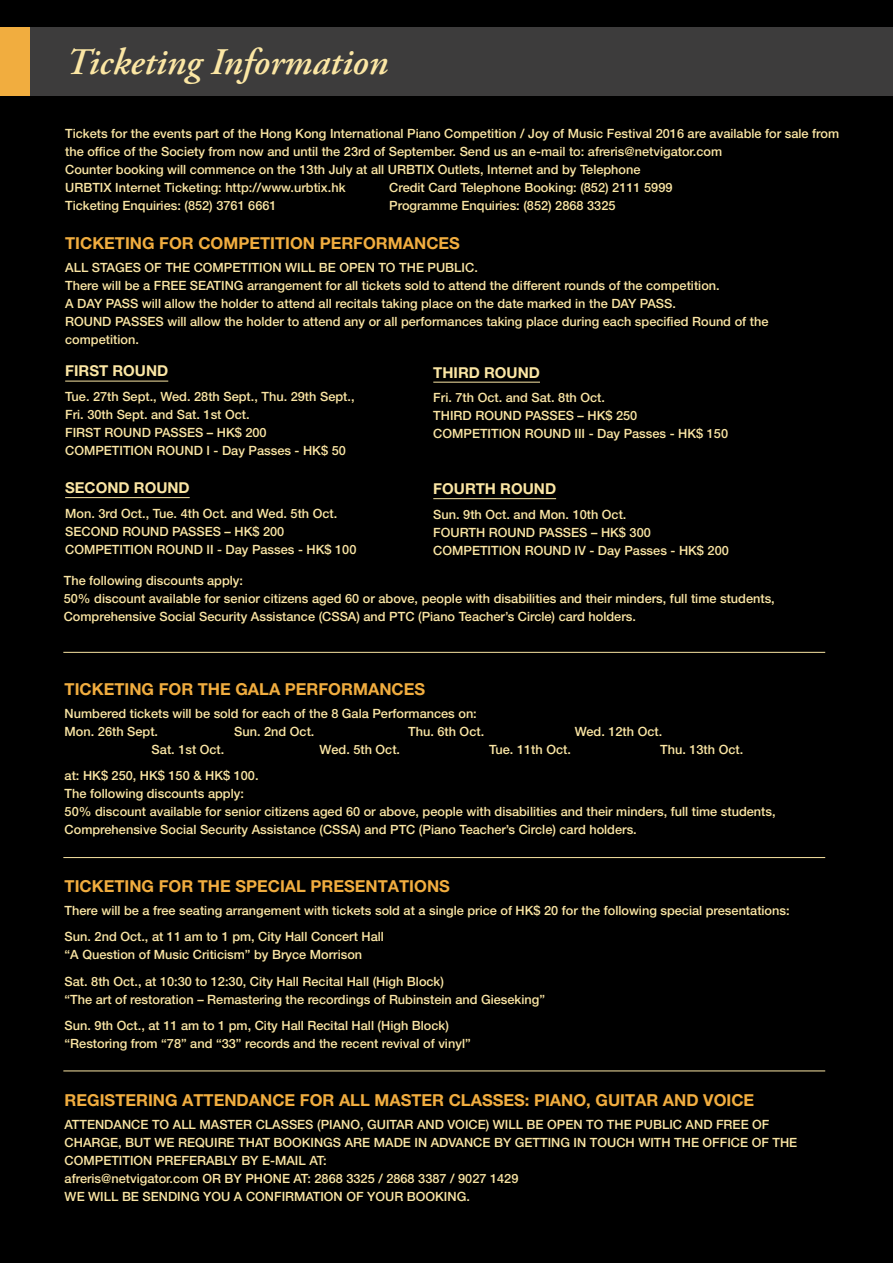
<style>
.page{position:relative;width:893px;height:1263px;background:#000}
.page>*{position:absolute;margin:0;border:0;box-sizing:border-box;transform-origin:0 0}
.t1{font:italic 600 37.5px "Adobe Garamond Pro";color:#fbe6a4}
.t2{font:700 16.5px "Helvetica Neue LT Pro";color:#f1ad3f}
.t3{font:700 15px "Helvetica Neue LT Pro";color:#fbe6a4}
.t4{font:500 12.75px/18px "Helvetica Neue LT Pro";color:#fbe6a4}
</style>
<div class="page">
<div style="left:0;top:28px;width:893px;height:68px;background:#3d3c3c"></div>
<hr style="left:65px;top:381px;width:103px;height:1px;background:#fbe6a4">
<hr style="left:65px;top:497px;width:125px;height:1px;background:#fbe6a4">
<hr style="left:433px;top:382px;width:107px;height:1px;background:#fbe6a4">
<hr style="left:433px;top:498px;width:123px;height:1px;background:#fbe6a4">
<hr style="left:63px;top:652px;width:762px;height:1px;background:#fbe6a4">
<hr style="left:63px;top:857px;width:762px;height:1px;background:#fbe6a4">
<hr style="left:63px;top:1070px;width:762px;height:1px;background:#fbe6a4">
<div style="left:0;top:28px;width:29px;height:68px;background:#f1ad3f"></div>
<h1 class="t1" style="left:66px;top:40px;width:324px">Ticketing Information</h1>
<p class="t4" style="left:65px;top:124px;width:775px">Tickets for the events part of the Hong Kong International Piano Competition / Joy of Music Festival 2016 are available for sale from the office of the Society from now and until the 23rd of September. Send us an e-mail to: afreris@netvigator.com<br>Counter booking will commence on the 13th July at all URBTIX Outlets, Internet and by Telephone<br>URBTIX Internet Ticketing: http://www.urbtix.hk</p>
<p class="t4" style="left:389px;top:178px;width:285px">Credit Card Telephone Booking: (852) 2111 5999</p>
<p class="t4" style="left:65px;top:196px;width:213px">Ticketing Enquiries: (852) 3761 6661</p>
<p class="t4" style="left:389px;top:196px;width:228px">Programme Enquiries: (852) 2868 3325</p>
<p class="t2" style="left:65px;top:233px;width:396px">TICKETING FOR COMPETITION PERFORMANCES</p>
<p class="t4" style="left:65px;top:258px;width:705px">ALL STAGES OF THE COMPETITION WILL BE OPEN TO THE PUBLIC.<br>There will be a FREE SEATING arrangement for all tickets sold to attend the different rounds of the competition.<br>A DAY PASS will allow the holder to attend all recitals taking place on the date marked in the DAY PASS.<br>ROUND PASSES will allow the holder to attend any or all performances taking place during each specified Round of the competition.</p>
<p class="t3" style="left:65px;top:362px;width:105px">FIRST ROUND</p>
<p class="t4" style="left:65px;top:387px;width:291px">Tue. 27th Sept., Wed. 28th Sept., Thu. 29th Sept., Fri. 30th Sept. and Sat. 1st Oct.<br>FIRST ROUND PASSES – HK$ 200<br>COMPETITION ROUND I - Day Passes - HK$ 50</p>
<p class="t3" style="left:65px;top:478px;width:126px">SECOND ROUND</p>
<p class="t4" style="left:65px;top:504px;width:293px">Mon. 3rd Oct., Tue. 4th Oct. and Wed. 5th Oct.<br>SECOND ROUND PASSES – HK$ 200<br>COMPETITION ROUND II - Day Passes - HK$ 100</p>
<p class="t3" style="left:433px;top:363px;width:108px">THIRD ROUND</p>
<p class="t4" style="left:433px;top:388px;width:296px">Fri. 7th Oct. and Sat. 8th Oct.<br>THIRD ROUND PASSES – HK$ 250<br>COMPETITION ROUND III - Day Passes - HK$ 150</p>
<p class="t3" style="left:433px;top:479px;width:124px">FOURTH ROUND</p>
<p class="t4" style="left:433px;top:505px;width:297px">Sun. 9th Oct. and Mon. 10th Oct.<br>FOURTH ROUND PASSES – HK$ 300<br>COMPETITION ROUND IV - Day Passes - HK$ 200</p>
<p class="t4" style="left:64px;top:571px;width:713px">The following discounts apply:<br>50% discount available for senior citizens aged 60 or above, people with disabilities and their minders, full time students,<br>Comprehensive Social Security Assistance (CSSA) and PTC (Piano Teacher’s Circle) card holders.</p>
<p class="t2" style="left:65px;top:678px;width:362px">TICKETING FOR THE GALA PERFORMANCES</p>
<p class="t4" style="left:65px;top:704px;width:414px">Numbered tickets will be sold for each of the 8 Gala Performances on:<br>Mon. 26th Sept.</p>
<p class="t4" style="left:234px;top:722px;width:82px">Sun. 2nd Oct.</p>
<p class="t4" style="left:408px;top:722px;width:78px">Thu. 6th Oct.</p>
<p class="t4" style="left:575px;top:722px;width:89px">Wed. 12th Oct.</p>
<p class="t4" style="left:152px;top:740px;width:74px">Sat. 1st Oct.</p>
<p class="t4" style="left:320px;top:740px;width:82px">Wed. 5th Oct.</p>
<p class="t4" style="left:489px;top:740px;width:83px">Tue. 11th Oct.</p>
<p class="t4" style="left:660px;top:740px;width:85px">Thu. 13th Oct.</p>
<p class="t4" style="left:65px;top:767px;width:713px">at: HK$ 250, HK$ 150 &amp; HK$ 100.<br>The following discounts apply:<br>50% discount available for senior citizens aged 60 or above, people with disabilities and their minders, full time students, Comprehensive Social Security Assistance (CSSA) and PTC (Piano Teacher’s Circle) card holders.</p>
<p class="t2" style="left:65px;top:875px;width:387px">TICKETING FOR THE SPECIAL PRESENTATIONS</p>
<p class="t4" style="left:65px;top:897px;width:726px;line-height:26.5px">There will be a free seating arrangement with tickets sold at a single price of HK$ 20 for the following special presentations:<br>Sun. 2nd Oct., at 11 am to 1 pm, City Hall Concert Hall</p>
<p class="t4" style="left:65px;top:941px;width:381px;line-height:26.5px">“A Question of Music Criticism” by Bryce Morrison<br>Sat. 8th Oct., at 10:30 to 12:30, City Hall Recital Hall (High Block)</p>
<p class="t4" style="left:65px;top:986px;width:482px;line-height:26.5px">“The art of restoration – Remastering the recordings of Rubinstein and Gieseking”<br>Sun. 9th Oct., at 11 am to 1 pm, City Hall Recital Hall (High Block)</p>
<p class="t4" style="left:65px;top:1035px;width:408px">“Restoring from “78” and “33” records and the recent revival of vinyl”</p>
<p class="t2" style="left:65px;top:1089px;width:691px">REGISTERING ATTENDANCE FOR ALL MASTER CLASSES: PIANO, GUITAR AND VOICE</p>
<p class="t4" style="left:65px;top:1115px;width:734px">ATTENDANCE TO ALL MASTER CLASSES (PIANO, GUITAR AND VOICE) WILL BE OPEN TO THE PUBLIC AND FREE OF CHARGE, BUT WE REQUIRE THAT BOOKINGS ARE MADE IN ADVANCE BY GETTING IN TOUCH WITH THE OFFICE OF THE COMPETITION PREFERABLY BY E-MAIL AT:<br>afreris@netvigator.com OR BY PHONE AT: 2868 3325 / 2868 3387 / 9027 1429<br>WE WILL BE SENDING YOU A CONFIRMATION OF YOUR BOOKING.</p>
</div>
